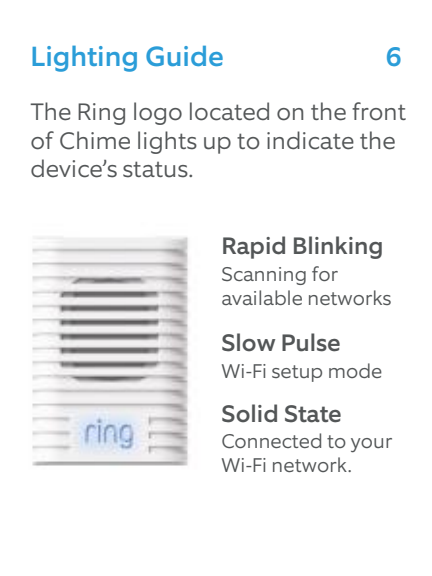
<style>
.page{position:relative;width:432px;height:576px;background:#fff}
.page>*{position:absolute;margin:0;border:0;box-sizing:border-box;transform-origin:0 0}
.t1{font:500 28px "Equip";color:#2b9dd8}
.t2{font:300 24px/28.8px "Equip";color:#535657}
.t3{font:500 24px "Equip";color:#535657}
.t4{font:300 20px/24px "Equip";color:#535657}
</style>
<div class="page">
<img style="left:32px;top:236px;width:157px;height:230px">
<p class="t1" style="left:31px;top:39px;width:195px">Lighting Guide</p>
<p class="t1" style="left:385px;top:39px;width:18px">6</p>
<p class="t2" style="left:31px;top:97px;width:377px">The Ring logo located on the front of Chime lights up to indicate the device’s status.</p>
<p class="t3" style="left:222px;top:231px;width:164px">Rapid Blinking</p>
<p class="t4" style="left:222px;top:262px;width:172px">Scanning for available networks</p>
<p class="t3" style="left:222px;top:328px;width:121px">Slow Pulse</p>
<p class="t4" style="left:222px;top:359px;width:162px">Wi-Fi setup mode</p>
<p class="t3" style="left:222px;top:398px;width:122px">Solid State</p>
<p class="t4" style="left:222px;top:429px;width:173px">Connected to your<br>Wi-Fi network.</p>
</div>
